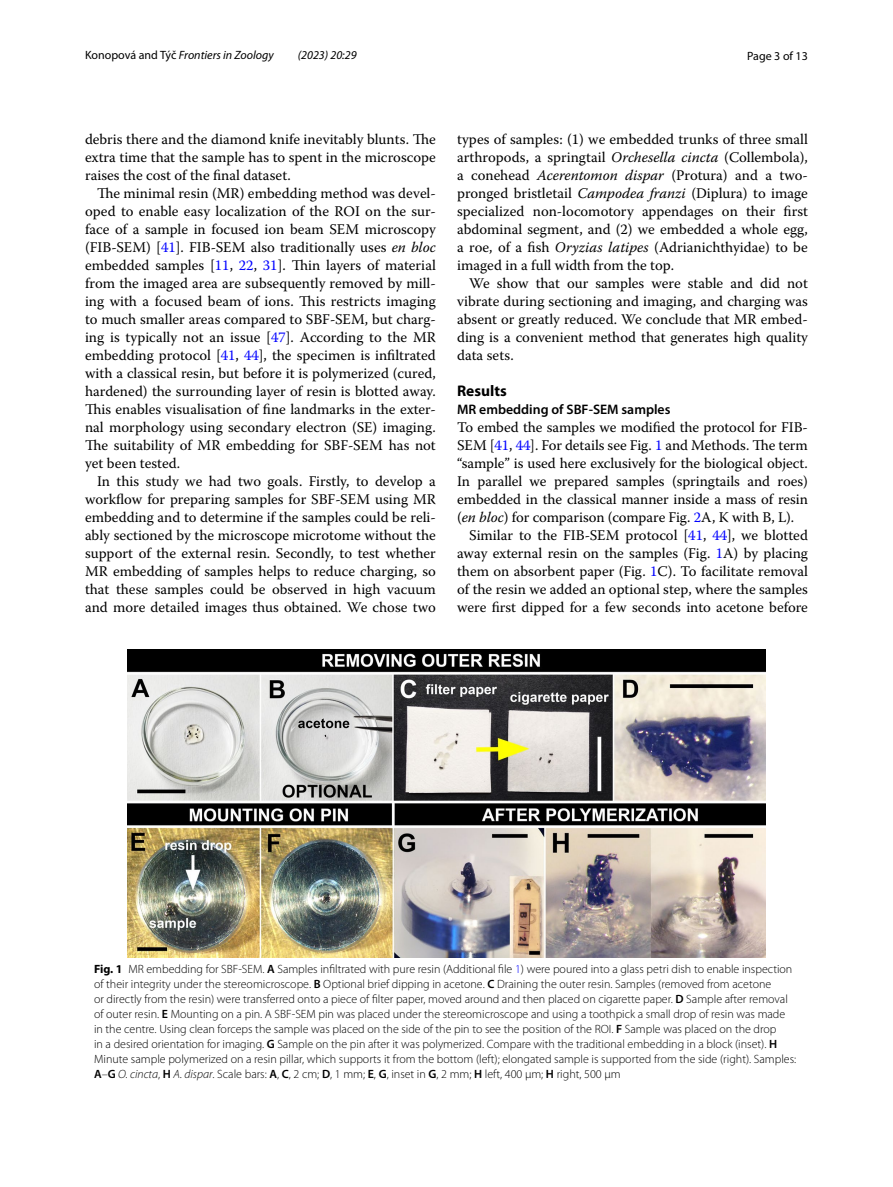
<style>
.page{position:relative;width:893px;height:1187px;background:#fff}
.page>*{position:absolute;margin:0;border:0;box-sizing:border-box;transform-origin:0 0}
.t1{font:700 15.45px "Myriad Pro";color:#000}
.t2{font:14.7px/18px "Warnock Pro";color:#000;text-align:justify}
.t3{font:600 13.8px "Myriad Pro";color:#000}
.t4{font:300 12px/15px "Myriad Pro";color:#000}
.t5{font:italic 12px "Myriad Pro";color:#000}
.t6{font:12px "Myriad Pro";color:#000}
.s1{font-style:normal}
.s2{color:#00f}
.s3{font-style:italic}
.s4{font-weight:700}
.s5{font-weight:600}
</style>
<div class="page">
<img style="left:128px;top:649px;width:637px;height:308px">
<p class="t5" style="left:85px;top:48px;width:190px"><span class="s1">Konopová and Týč</span> Frontiers in Zoology</p>
<p class="t5" style="left:298px;top:48px;width:60px">(2023) 20:29</p>
<p class="t6" style="left:747px;top:48px;width:62px">Page 3 of 13</p>
<p class="t2" style="left:85px;top:130px;width:352px">debris there and the diamond knife inevitably blunts. The extra time that the sample has to spent in the microscope raises the cost of the final dataset.</p>
<p class="t2" style="left:85px;top:184px;width:352px;text-indent:12px">The minimal resin (MR) embedding method was devel&shy;oped to enable easy localization of the ROI on the sur&shy;face of a sample in focused ion beam SEM microscopy (FIB-SEM) [<span class="s2">41</span>]. FIB-SEM also traditionally uses <span class="s3">en bloc </span>embedded samples [<span class="s2">11</span>, <span class="s2">22</span>, <span class="s2">31</span>]. Thin layers of material from the imaged area are subsequently removed by mill&shy;ing with a focused beam of ions. This restricts imaging to much smaller areas compared to SBF-SEM, but charg&shy;ing is typically not an issue [<span class="s2">47</span>]. According to the MR embedding protocol [<span class="s2">41</span>, <span class="s2">44</span>], the specimen is infiltrated with a classical resin, but before it is polymerized (cured, hardened) the surrounding layer of resin is blotted away.<br>This enables visualisation of fine landmarks in the exter&shy;nal morphology using secondary electron (SE) imaging.<br>The suitability of MR embedding for SBF-SEM has not yet been tested.</p>
<p class="t2" style="left:85px;top:472px;width:352px;text-indent:12px">In this study we had two goals. Firstly, to develop a workflow for preparing samples for SBF-SEM using MR embedding and to determine if the samples could be reli&shy;ably sectioned by the microscope microtome without the support of the external resin. Secondly, to test whether MR embedding of samples helps to reduce charging, so that these samples could be observed in high vacuum and more detailed images thus obtained. We chose two</p>
<p class="t2" style="left:457px;top:130px;width:352px">types of samples: (1) we embedded trunks of three small arthropods, a springtail <span class="s3">Orchesella cincta</span> (Collembola), a conehead <span class="s3">Acerentomon dispar</span> (Protura) and a two&shy;pronged bristletail <span class="s3">Campodea franzi</span> (Diplura) to image specialized non-locomotory appendages on their first abdominal segment, and (2) we embedded a whole egg, a roe, of a fish <span class="s3">Oryzias latipes</span> (Adrianichthyidae) to be imaged in a full width from the top.</p>
<p class="t2" style="left:457px;top:274px;width:352px;text-indent:12px">We show that our samples were stable and did not vibrate during sectioning and imaging, and charging was absent or greatly reduced. We conclude that MR embed&shy;ding is a convenient method that generates high quality data sets.</p>
<p class="t1" style="left:457px;top:380px;width:51px">Results</p>
<p class="t3" style="left:457px;top:400px;width:215px">MR embedding of SBF‑SEM samples</p>
<p class="t2" style="left:457px;top:418px;width:352px">To embed the samples we modified the protocol for FIB-</p>
<p class="t2" style="left:457px;top:436px;width:352px">SEM [<span class="s2">41</span>, <span class="s2">44</span>]. For details see Fig. <span class="s2">1</span> and Methods. The term</p>
<p class="t2" style="left:457px;top:454px;width:352px">“sample” is used here exclusively for the biological object.</p>
<p class="t2" style="left:457px;top:472px;width:352px">In parallel we prepared samples (springtails and roes)</p>
<p class="t2" style="left:457px;top:490px;width:352px">embedded in the classical manner inside a mass of resin</p>
<p class="t2" style="left:457px;top:508px;width:339px">(<span class="s3">en bloc</span>) for comparison (compare Fig. <span class="s2">2</span>A, K with B, L).</p>
<p class="t2" style="left:469px;top:526px;width:340px">Similar to the FIB-SEM protocol [<span class="s2">41</span>, <span class="s2">44</span>], we blotted</p>
<p class="t2" style="left:457px;top:544px;width:352px">away external resin on the samples (Fig. <span class="s2">1</span>A) by placing</p>
<p class="t2" style="left:457px;top:562px;width:352px">them on absorbent paper (Fig. <span class="s2">1</span>C). To facilitate removal</p>
<p class="t2" style="left:457px;top:580px;width:352px">of the resin we added an optional step, where the samples</p>
<p class="t2" style="left:457px;top:598px;width:352px">were first dipped for a few seconds into acetone before</p>
<p class="t4" style="left:94px;top:961px;width:704px"><span class="s4">Fig. 1</span> MR embedding for SBF-SEM. <span class="s5">A</span> Samples infiltrated with pure resin (Additional file <span class="s2">1</span>) were poured into a glass petri dish to enable inspection of their integrity under the stereomicroscope. <span class="s5">B</span> Optional brief dipping in acetone. <span class="s5">C</span> Draining the outer resin. Samples (removed from acetone<br>or directly from the resin) were transferred onto a piece of filter paper, moved around and then placed on cigarette paper. <span class="s5">D</span> Sample after removal of outer resin. <span class="s5">E</span> Mounting on a pin. A SBF-SEM pin was placed under the stereomicroscope and using a toothpick a small drop of resin was made in the centre. Using clean forceps the sample was placed on the side of the pin to see the position of the ROI. <span class="s5">F</span> Sample was placed on the drop<br>in a desired orientation for imaging. <span class="s5">G</span> Sample on the pin after it was polymerized. Compare with the traditional embedding in a block (inset). <span class="s5">H </span>Minute sample polymerized on a resin pillar, which supports it from the bottom (left); elongated sample is supported from the side (right). Samples:<br><span class="s5">A</span>–<span class="s5">G</span> <span class="s3">O. cincta</span>, <span class="s5">H</span> <span class="s3">A. dispar</span>. Scale bars: <span class="s5">A</span>, <span class="s5">C</span>, 2 cm; <span class="s5">D</span>, 1 mm; <span class="s5">E</span>, <span class="s5">G</span>, inset in <span class="s5">G</span>, 2 mm; <span class="s5">H</span> left, 400 μm; <span class="s5">H</span> right, 500 μm</p>
</div>
